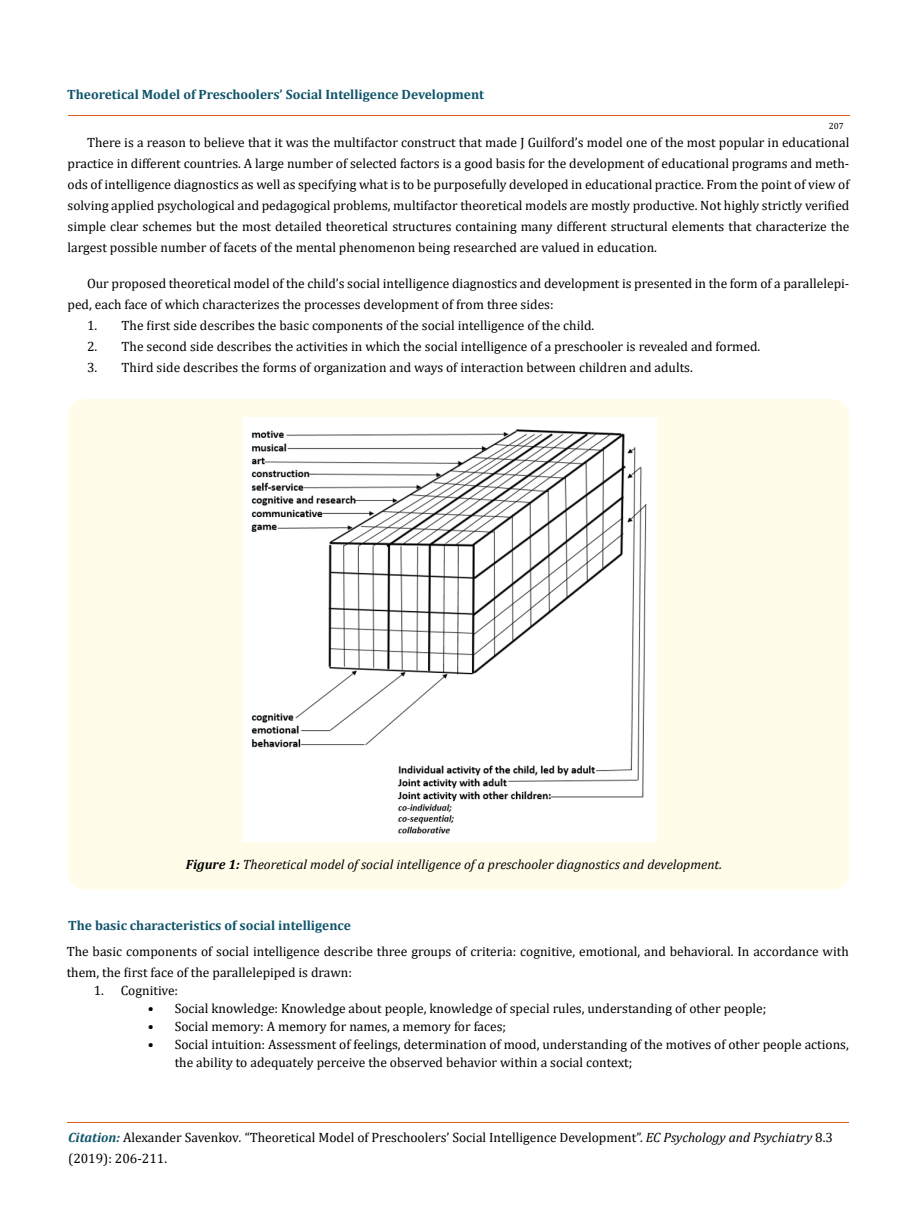
<style>
.page{position:relative;width:917px;height:1226px;background:#fff}
.page>*{position:absolute;margin:0;border:0;box-sizing:border-box;transform-origin:0 0}
.t1{font:13.5px/21px "Cambria";color:#000}
.t2{font:700 13.5px "Cambria";color:#0e546a}
.t3{font:italic 13.5px "Cambria";color:#000}
.t4{font:9px "Cambria";color:#000}
.s1{font-weight:700}
.s2{font-weight:700;font-style:italic;color:#0e546a}
.s3{font-style:italic}
</style>
<div class="page">
<hr style="left:68px;top:115px;width:781px;height:1px;background:#e05d1a">
<hr style="left:67px;top:1122px;width:782px;height:1px;background:#e05d1a">
<div style="left:68px;top:399px;width:781px;height:490px;background:#fffde9;border-radius:18px"></div>
<img style="left:243px;top:417px;width:414px;height:424px">
<p class="t2" style="left:67px;top:85px;width:418px">Theoretical Model of Preschoolers’ Social Intelligence Development</p>
<p class="t4" style="left:828px;top:121px;width:16px">207</p>
<p class="t1" style="left:68px;top:132px;width:783px;text-align:justify;text-indent:19px">There is a reason to believe that it was the multifactor construct that made J Guilford’s model one of the most popular in educational practice in different countries. A large number of selected factors is a good basis for the development of educational programs and meth&shy;ods of intelligence diagnostics as well as specifying what is to be purposefully developed in educational practice. From the point of view of solving applied psychological and pedagogical problems, multifactor theoretical models are mostly productive. Not highly strictly verified simple clear schemes but the most detailed theoretical structures containing many different structural elements that characterize the largest possible number of facets of the mental phenomenon being researched are valued in education.</p>
<p class="t1" style="left:67px;top:273px;width:783px;text-indent:20px">Our proposed theoretical model of the child’s social intelligence diagnostics and development is presented in the form of a parallelepi&shy;ped, each face of which characterizes the processes development of from three sides:</p>
<p class="t1" style="left:87px;top:315px;width:509px">1. The first side describes the basic components of the social intelligence of the child.</p>
<p class="t1" style="left:87px;top:336px;width:674px">2. The second side describes the activities in which the social intelligence of a preschooler is revealed and formed.</p>
<p class="t1" style="left:87px;top:357px;width:607px">3. Third side describes the forms of organization and ways of interaction between children and adults.</p>
<p class="t3" style="left:186px;top:854px;width:538px"><span class="s1">Figure 1:</span> Theoretical model of social intelligence of a preschooler diagnostics and development.</p>
<p class="t2" style="left:68px;top:916px;width:284px">The basic characteristics of social intelligence</p>
<p class="t1" style="left:67px;top:940px;width:783px">The basic components of social intelligence describe three groups of criteria: cognitive, emotional, and behavioral. In accordance with them, the first face of the parallelepiped is drawn:</p>
<p class="t1" style="left:94px;top:979px;width:86px">1. Cognitive:</p>
<p class="t1" style="left:148px;top:997px;width:620px">• Social knowledge: Knowledge about people, knowledge of special rules, understanding of other people;</p>
<p class="t1" style="left:148px;top:1015px;width:360px">• Social memory: A memory for names, a memory for faces;</p>
<p class="t1" style="left:175px;top:1035px;width:675px;line-height:18px;text-indent:-27px">• Social intuition: Assessment of feelings, determination of mood, understanding of the motives of other people actions, the ability to adequately perceive the observed behavior within a social context;</p>
<p class="t1" style="left:68px;top:1126px;width:766px"><span class="s2">Citation:</span> Alexander Savenkov<span class="s3">.</span> “Theoretical Model of Preschoolers’ Social Intelligence Development”. <span class="s3">EC Psychology and Psychiatry</span> 8.3 (2019): 206-211.</p>
</div>
